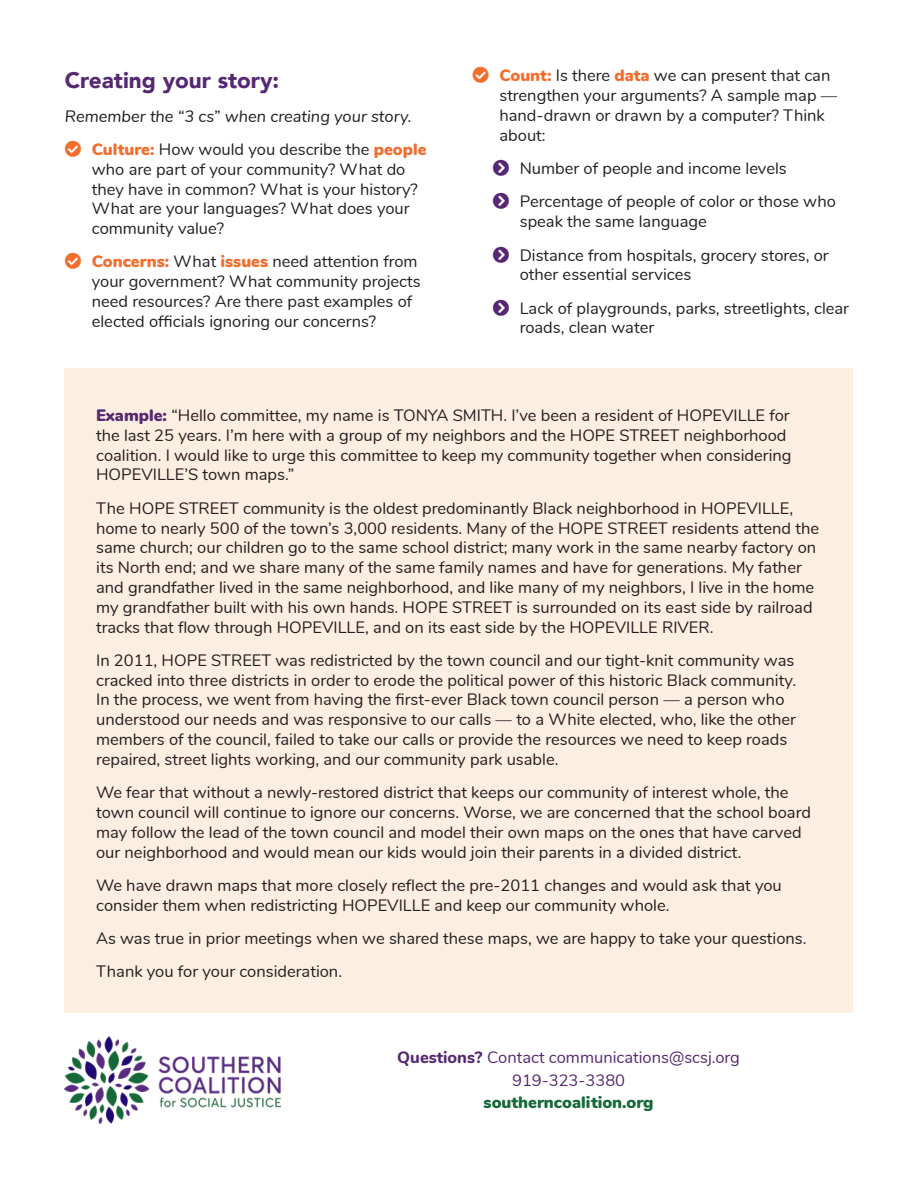
<style>
.page{position:relative;width:918px;height:1188px;background:#fff}
.page>*{position:absolute;margin:0;border:0;box-sizing:border-box;transform-origin:0 0}
.t1{font:900 22.5px "Avenir";color:#562871}
.t2{font:16.5px/19.8px "Nunito";color:#231f20}
.t3{font:16.5px/22.5px "Nunito";color:#562871;text-align:center}
.t4{font:italic 16.5px "Nunito";color:#231f20}
.s1{font-weight:900;color:#f36e2d}
.s2{font-weight:900;color:#562871}
.s3{font-weight:800}
.s4{font-weight:900;color:#166938}
</style>
<div class="page">
<div style="left:65px;top:368px;width:788px;height:645px;background:#fdeee2"></div>
<img style="left:65px;top:1037px;width:216px;height:86px">
<p class="t1" style="left:65px;top:61px;width:216px">Creating your story:</p>
<p class="t4" style="left:65px;top:104px;width:348px">Remember the “3 cs” when creating your story.</p>
<p class="t2" style="left:92px;top:138px;width:336px"><span class="s1">Culture:</span> How would you describe the <span class="s1">people </span>who are part of your community? What do they have in common? What is your history?<br>What are your languages? What does your community value?</p>
<p class="t2" style="left:92px;top:251px;width:330px"><span class="s1">Concerns:</span> What <span class="s1">issues</span> need attention from your government? What community projects need resources? Are there past examples of elected officials ignoring our concerns?</p>
<p class="t2" style="left:500px;top:65px;width:339px"><span class="s1">Count:</span> Is there <span class="s1">data</span> we can present that can strengthen your arguments? A sample map — hand-drawn or drawn by a computer? Think about:</p>
<p class="t2" style="left:520px;top:158px;width:269px">Number of people and income levels</p>
<p class="t2" style="left:520px;top:191px;width:318px">Percentage of people of color or those who speak the same language</p>
<p class="t2" style="left:520px;top:244px;width:311px">Distance from hospitals, grocery stores, or other essential services</p>
<p class="t2" style="left:520px;top:297px;width:331px">Lack of playgrounds, parks, streetlights, clear roads, clean water</p>
<p class="t2" style="left:96px;top:405px;width:697px"><span class="s2">Example:</span> “Hello committee, my name is TONYA SMITH. I’ve been a resident of HOPEVILLE for the last 25 years. I’m here with a group of my neighbors and the HOPE STREET neighborhood coalition. I would like to urge this committee to keep my community together when considering HOPEVILLE’S town maps.”</p>
<p class="t2" style="left:96px;top:497px;width:724px">The HOPE STREET community is the oldest predominantly Black neighborhood in HOPEVILLE, home to nearly 500 of the town’s 3,000 residents. Many of the HOPE STREET residents attend the same church; our children go to the same school district; many work in the same nearby factory on its North end; and we share many of the same family names and have for generations. My father and grandfather lived in the same neighborhood, and like many of my neighbors, I live in the home my grandfather built with his own hands. HOPE STREET is surrounded on its east side by railroad tracks that flow through HOPEVILLE, and on its east side by the HOPEVILLE RIVER.</p>
<p class="t2" style="left:96px;top:649px;width:702px">In 2011, HOPE STREET was redistricted by the town council and our tight-knit community was cracked into three districts in order to erode the political power of this historic Black community.<br>In the process, we went from having the first-ever Black town council person — a person who understood our needs and was responsive to our calls — to a White elected, who, like the other members of the council, failed to take our calls or provide the resources we need to keep roads repaired, street lights working, and our community park usable.</p>
<p class="t2" style="left:96px;top:782px;width:716px">We fear that without a newly-restored district that keeps our community of interest whole, the town council will continue to ignore our concerns. Worse, we are concerned that the school board may follow the lead of the town council and model their own maps on the ones that have carved our neighborhood and would mean our kids would join their parents in a divided district.</p>
<p class="t2" style="left:96px;top:874px;width:687px">We have drawn maps that more closely reflect the pre-2011 changes and would ask that you consider them when redistricting HOPEVILLE and keep our community whole.</p>
<p class="t2" style="left:96px;top:927px;width:712px">As was true in prior meetings when we shared these maps, we are happy to take your questions.</p>
<p class="t2" style="left:96px;top:961px;width:248px">Thank you for your consideration.</p>
<p class="t3" style="left:397px;top:1045px;width:344px"><span class="s3">Questions?</span> Contact communications@scsj.org<br>919-323-3380<br><span class="s4">southerncoalition.org</span></p>
</div>
